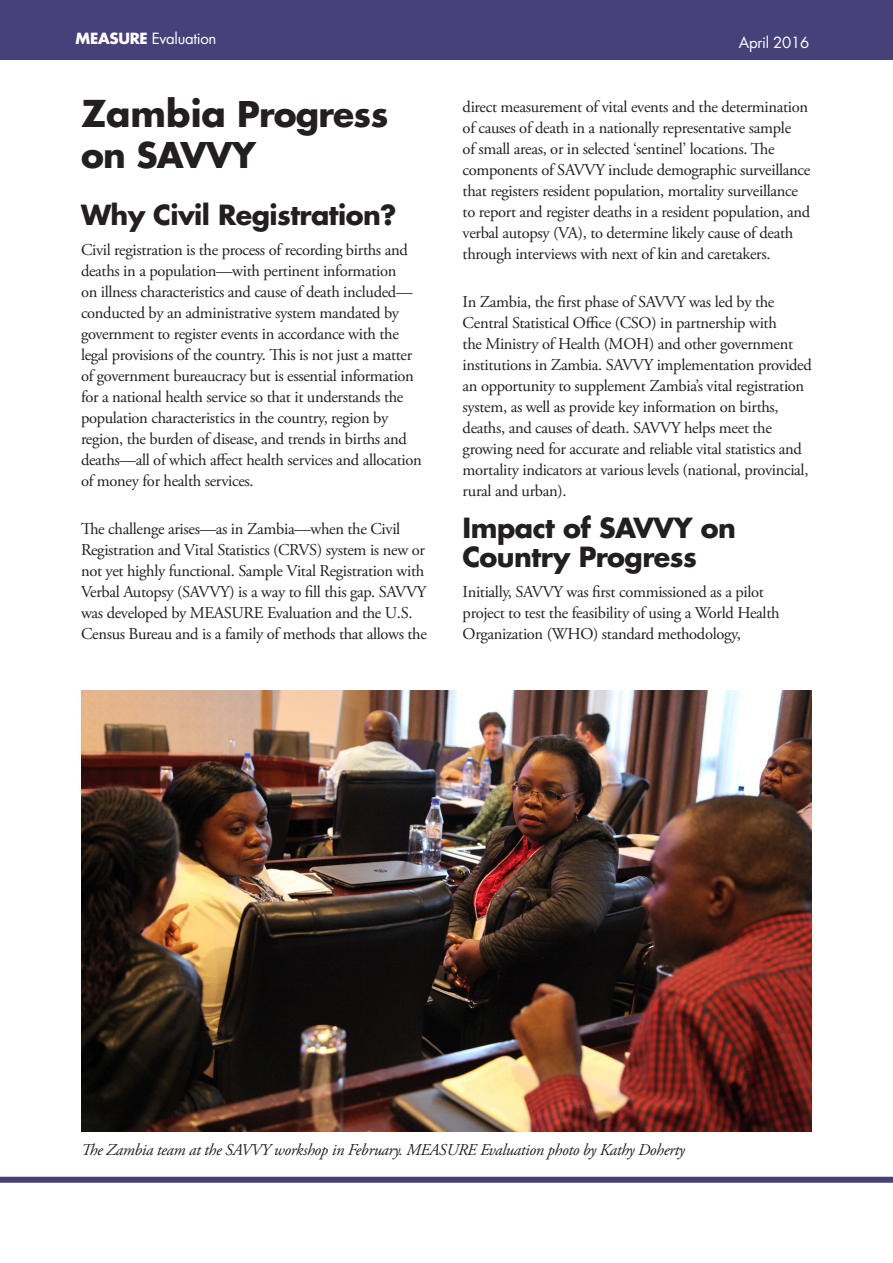
<style>
.page{position:relative;width:893px;height:1263px;background:#fff}
.page>*{position:absolute;margin:0;border:0;box-sizing:border-box;transform-origin:0 0}
.Heading_2{font:700 34.5px/41.4px "Futura LT Pro";letter-spacing:-.02em;color:#231f20}
.Heading_2-2{font:700 27px/28.5px "Futura LT Pro";letter-spacing:-.02em;color:#231f20}
.t1{font:16.5px/21px "Adobe Garamond Pro";letter-spacing:-.02em;color:#231f20}
.t2{font:italic 16.5px "Adobe Garamond Pro";letter-spacing:-.02em;color:#231f20}
.t3{font:15px "Futura LT Pro";letter-spacing:-.02em;color:#fff}
.s1{font-weight:700}
.s2{font-size:36px}
</style>
<div class="page">
<img style="left:81px;top:691px;width:731px;height:440px">
<div style="left:0;top:0;width:893px;height:60px;background:#47417a"></div>
<div style="left:0;top:1177px;width:893px;height:6px;background:#47417a"></div>
<p class="t3" style="left:76px;top:29px;width:142px"><span class="s1">MEASURE</span> Evaluation</p>
<p class="t3" style="left:739px;top:33px;width:72px">April 2016</p>
<p class="Heading_2" style="left:81px;top:92px;width:309px"><span class="s2">Zambia</span> Progress on SAVVY</p>
<p class="Heading_2-2" style="left:81px;top:200px;width:317px">Why Civil Registration?</p>
<p class="t1" style="left:81px;top:240px;width:342px">Civil registration is the process of recording births and deaths in a population—with pertinent information<br>on illness characteristics and cause of death included— conducted by an administrative system mandated by government to register events in accordance with the legal provisions of the country. This is not just a matter of government bureaucracy but is essential information for a national health service so that it understands the population characteristics in the country, region by region, the burden of disease, and trends in births and deaths—all of which affect health services and allocation of money for health services.</p>
<p class="t1" style="left:81px;top:519px;width:347px">The challenge arises—as in Zambia—when the Civil Registration and Vital Statistics (CRVS) system is new or not yet highly functional. Sample Vital Registration with Verbal Autopsy (SAVVY) is a way to fill this gap. SAVVY was developed by MEASURE Evaluation and the U.S.<br>Census Bureau and is a family of methods that allows the</p>
<p class="t1" style="left:463px;top:97px;width:349px">direct measurement of vital events and the determination of causes of death in a nationally representative sample<br>of small areas, or in selected ‘sentinel’ locations. The components of SAVVY include demographic surveillance that registers resident population, mortality surveillance to report and register deaths in a resident population, and verbal autopsy (VA), to determine likely cause of death through interviews with next of kin and caretakers.</p>
<p class="t1" style="left:463px;top:292px;width:351px">In Zambia, the first phase of SAVVY was led by the Central Statistical Office (CSO) in partnership with<br>the Ministry of Health (MOH) and other government institutions in Zambia. SAVVY implementation provided an opportunity to supplement Zambia’s vital registration system, as well as provide key information on births, deaths, and causes of death. SAVVY helps meet the growing need for accurate and reliable vital statistics and mortality indicators at various levels (national, provincial, rural and urban).</p>
<p class="Heading_2-2" style="left:463px;top:513px;width:275px">Impact of SAVVY on<br>Country Progress</p>
<p class="t1" style="left:463px;top:582px;width:318px">Initially, SAVVY was first commissioned as a pilot project to test the feasibility of using a World Health<br>Organization (WHO) standard methodology,</p>
<p class="t2" style="left:81px;top:1140px;width:605px">The Zambia team at the SAVVY workshop in February. MEASURE Evaluation photo by Kathy Doherty</p>
</div>
